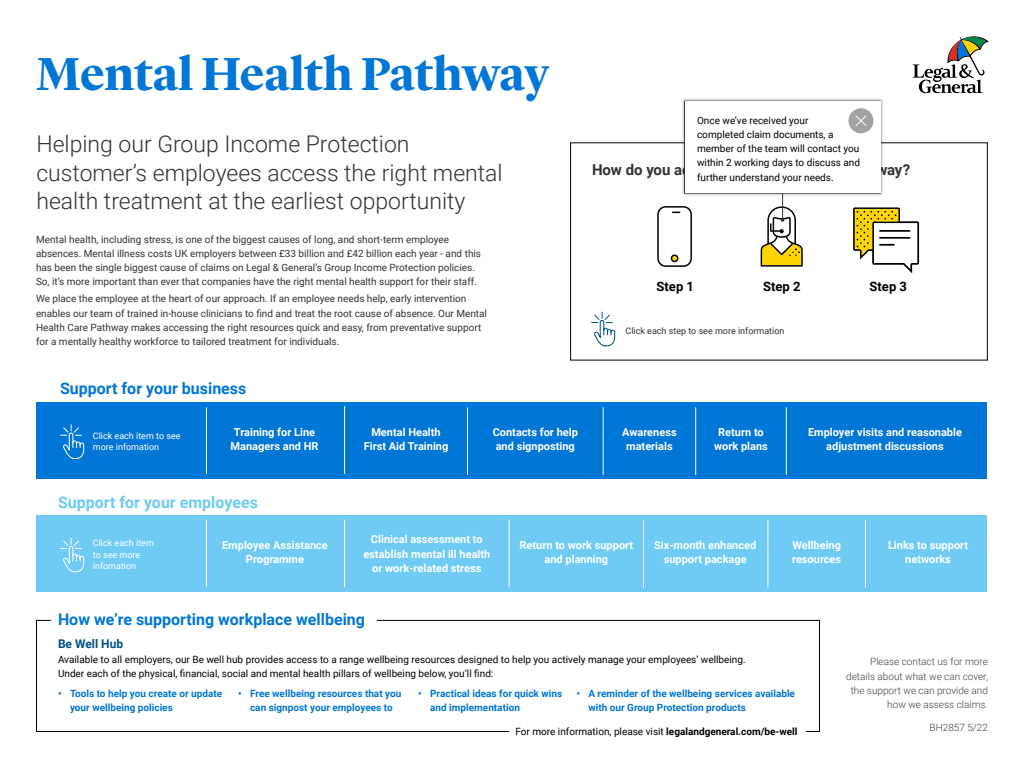
<style>
.page{position:relative;width:1024px;height:768px;background:#fff}
.page>*{position:absolute;margin:0;border:0;box-sizing:border-box;transform-origin:0 0}
.t1{font:700 48px "Lyon Display";letter-spacing:-.01em;color:#0076d6}
.t2{font:300 23px/28.4px "Roboto";color:#343234}
.t3{font:700 16px "Roboto";color:#0076d6}
.t4{font:700 16px "Roboto";color:#6fcbf4}
.t5{font:700 15px "Roboto";color:#343234}
.t6{font:700 13px "Roboto";color:#000}
.t7{font:700 12px "Roboto";color:#004e86}
.t8{font:700 11px/14.2px "Roboto";color:#fff;text-align:center}
.t9{font:10px/14.2px "Roboto";color:#343234}
.t10{font:10px/14.2px "Roboto";color:#000}
.t11{font:700 10px/14.2px "Roboto";color:#0076d6}
.t12{font:300 10px/14.2px "Roboto";color:#404040;text-align:right}
.t13{font:9px/11.3px "Roboto";color:#fff}
.t14{font:9px "Roboto";color:#343234}
.s1{font-weight:700}
</style>
<div class="page">
<div style="left:36px;top:620px;width:784px;height:112px;border:1px solid #000"></div>
<div style="left:51px;top:612px;width:326px;height:12px;background:#fff"></div>
<div style="left:36px;top:402px;width:951px;height:77px;background:#0076d6"></div>
<hr style="left:344px;top:407px;width:1px;height:67px;background:#fff">
<hr style="left:467px;top:408px;width:1px;height:67px;background:#fff">
<hr style="left:206px;top:408px;width:1px;height:66px;background:#fff">
<hr style="left:603px;top:408px;width:1px;height:67px;background:#fff">
<hr style="left:695px;top:408px;width:1px;height:67px;background:#fff">
<hr style="left:786px;top:408px;width:1px;height:67px;background:#fff">
<div style="left:36px;top:516px;width:951px;height:76px;background:#6fcbf4"></div>
<hr style="left:206px;top:520px;width:1px;height:66px;background:#fff">
<hr style="left:344px;top:520px;width:1px;height:67px;background:#fff">
<hr style="left:509px;top:520px;width:1px;height:67px;background:#fff">
<hr style="left:643px;top:520px;width:1px;height:67px;background:#fff">
<hr style="left:767px;top:520px;width:1px;height:67px;background:#fff">
<hr style="left:865px;top:520px;width:1px;height:67px;background:#fff">
<svg style="left:60px;top:402px;width:25px;height:171px"></svg>
<svg style="left:570px;top:142px;width:418px;height:219px"></svg>
<svg style="left:591px;top:166px;width:25px;height:182px"></svg>
<div style="left:657px;top:206px;width:35px;height:61px;border:2px solid #000;border-radius:8px"></div>
<div style="left:671px;top:254px;width:7px;height:8px;border:2px solid #000;border-radius:50%"></div>
<div style="left:509px;top:720px;width:297px;height:21px;background:#fff"></div>
<svg style="left:913px;top:36px;width:76px;height:57px"></svg>
<div style="left:681px;top:97px;width:203px;height:100px;background:#000;opacity:.35"></div>
<svg style="left:673px;top:100px;width:246px;height:173px"></svg>
<h1 class="t1" style="left:36px;top:38px;width:515px">Mental Health Pathway</h1>
<h2 class="t2" style="left:36px;top:129px;width:468px">Helping our Group Income Protection customer’s employees access the right mental health treatment at the earliest opportunity</h2>
<p class="t9" style="left:36px;top:232px;width:447px">Mental health, including stress, is one of the biggest causes of long, and short-term employee absences. Mental illness costs UK employers between £33 billion and £42 billion each year - and this has been the single biggest cause of claims on Legal &amp; General’s Group Income Protection policies.<br>So, it’s more important than ever that companies have the right mental health support for their staff.</p>
<p class="t9" style="left:36px;top:291px;width:453px">We place the employee at the heart of our approach. If an employee needs help, early intervention enables our team of trained in-house clinicians to find and treat the root cause of absence. Our Mental Health Care Pathway makes accessing the right resources quick and easy, from preventative support for a mentally healthy workforce to tailored treatment for individuals.</p>
<h3 class="t3" style="left:60px;top:377px;width:188px">Support for your business</h3>
<p class="t10" style="left:697px;top:113px;width:165px">Once we’ve received your<br>completed claim documents, a member of the team will contact you within 2 working days to discuss and further understand your needs.</p>
<h3 class="t5" style="left:592px;top:159px;width:320px">How do you access the mental health pathway?</h3>
<h3 class="t6" style="left:657px;top:277px;width:39px">Step 1</h3>
<h3 class="t6" style="left:763px;top:277px;width:39px">Step 2</h3>
<h3 class="t6" style="left:870px;top:277px;width:39px">Step 3</h3>
<p class="t14" style="left:626px;top:324px;width:160px">Click each step to see more information</p>
<p class="t13" style="left:93px;top:429px;width:89px">Click each item to see more infomation</p>
<p class="t8" style="left:231px;top:424px;width:90px">Training for Line<br>Managers and HR</p>
<p class="t8" style="left:364px;top:424px;width:86px">Mental Health<br>First Aid Training</p>
<p class="t8" style="left:493px;top:424px;width:87px;text-align:left">Contacts for help and signposting</p>
<p class="t8" style="left:622px;top:424px;width:56px">Awareness materials</p>
<p class="t8" style="left:714px;top:424px;width:55px">Return to work plans</p>
<p class="t8" style="left:808px;top:424px;width:156px">Employer visits and reasonable adjustment discussions</p>
<h3 class="t4" style="left:58px;top:491px;width:201px">Support for your employees</h3>
<p class="t13" style="left:93px;top:537px;width:63px">Click each item to see more infomation</p>
<p class="t8" style="left:222px;top:538px;width:107px">Employee Assistance<br>Programme</p>
<p class="t8" style="left:363px;top:532px;width:128px">Clinical assessment to establish mental ill health or work-related stress</p>
<p class="t8" style="left:520px;top:538px;width:115px">Return to work support and planning</p>
<p class="t8" style="left:654px;top:538px;width:104px">Six-month enhanced support package</p>
<p class="t8" style="left:792px;top:538px;width:51px;text-align:left">Wellbeing resources</p>
<p class="t8" style="left:888px;top:538px;width:82px">Links to support networks</p>
<h3 class="t3" style="left:58px;top:608px;width:309px">How we’re supporting workplace wellbeing</h3>
<p class="t7" style="left:58px;top:636px;width:67px">Be Well Hub</p>
<p class="t10" style="left:58px;top:652px;width:689px">Available to all employers, our Be well hub provides access to a range wellbeing resources designed to help you actively manage your employees’ wellbeing.<br>Under each of the physical, financial, social and mental health pillars of wellbeing below, you’ll find:</p>
<p class="t11" style="left:588px;top:686px;width:208px;text-indent:-12px">• A reminder of the wellbeing services available with our Group Protection products</p>
<p class="t11" style="left:70px;top:686px;width:154px;text-indent:-12px">• Tools to help you create or update your wellbeing policies</p>
<p class="t11" style="left:238px;top:686px;width:165px;text-align:center">• Free wellbeing resources that you can signpost your employees to</p>
<p class="t11" style="left:430px;top:686px;width:133px;text-indent:-12px">• Practical ideas for quick wins and implementation</p>
<p class="t10" style="left:515px;top:724px;width:284px">For more information, please visit <span class="s1">legalandgeneral.com/be-well</span></p>
<p class="t12" style="left:846px;top:654px;width:143px">Please contact us for more details about what we can cover, the support we can provide and how we assess claims.</p>
<p class="t12" style="left:930px;top:720px;width:60px">BH2857 5/22</p>
</div>
